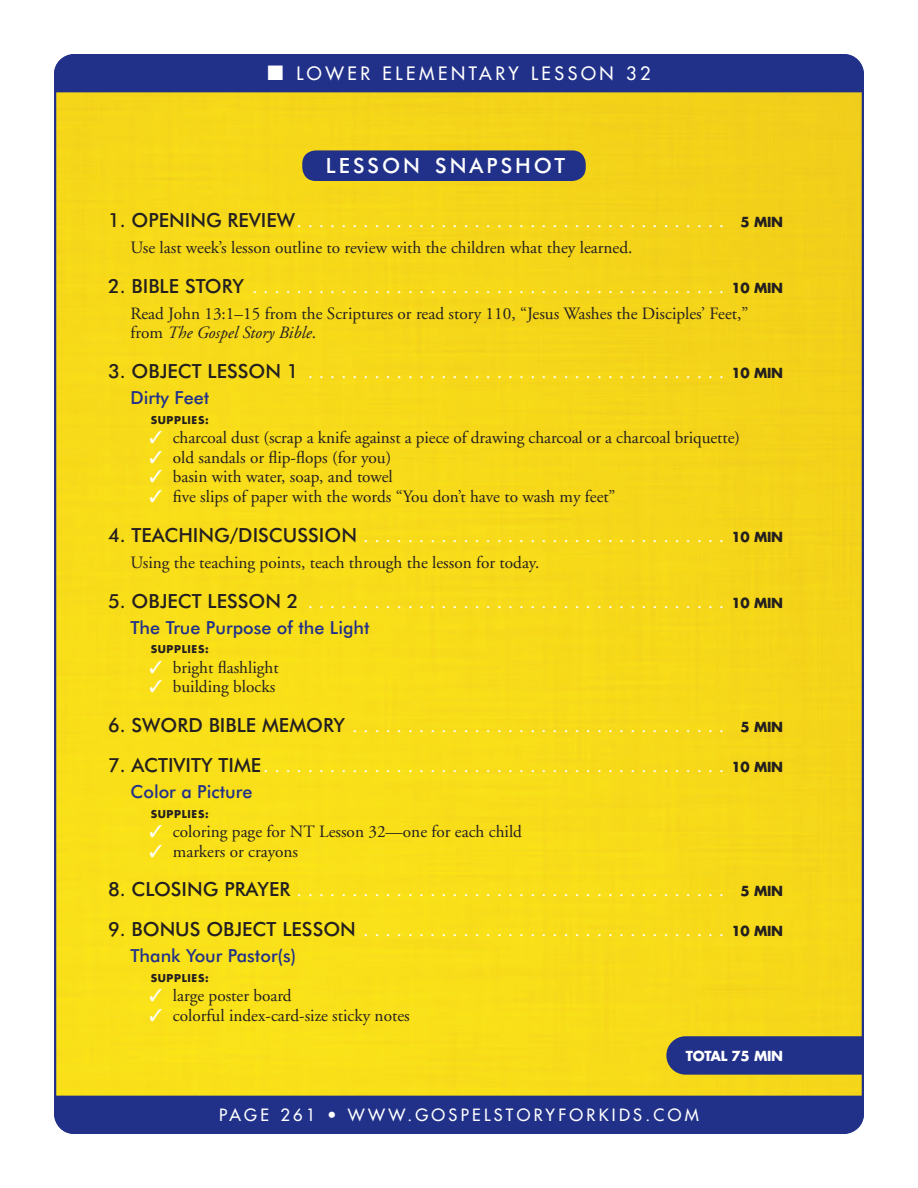
<style>
.page{position:relative;width:918px;height:1188px;background:#fff}
.page>*{position:absolute;margin:0;border:0;box-sizing:border-box;transform-origin:0 0}
.HEAD{font:500 21px "Futura BT";letter-spacing:.145em;color:#fff}
.LS_Subhead{font:19.5px "Adobe Garamond";color:#fff}
.LS_Subhead_2{font:500 18px "Futura BT";color:#213189}
.t1{font:18px "Futura";letter-spacing:.2em;color:#fff}
.LS_Copy{font:17.25px/19.5px "Adobe Garamond";color:#231f20}
.t2{font:16.5px "Futura";letter-spacing:.2em;color:#fff}
.LS_Total_Mins{font:700 13.5px "Futura";letter-spacing:-.02em;color:#fff}
.LS_Supply_List_Inden{font:700 10.5px "Futura";letter-spacing:.06em;color:#231f20}
.s1{font-family:"Futura BT";font-weight:500;color:#231f20}
.s2{font-family:"Futura";font-weight:700;font-size:13.5px;color:#231f20}
.s3{font-style:italic}
.s4{color:#fff}
</style>
<div class="page">
<img style="left:57px;top:92px;width:804px;height:1004px">
<div style="left:54px;top:54px;width:810px;height:38px;background:#213189"></div>
<div style="left:54px;top:1096px;width:810px;height:38px;background:#213189"></div>
<svg style="left:666px;top:1036px;width:198px;height:39px;background:#293784"></svg>
<div style="left:302px;top:150px;width:284px;height:31px;background:#213189;border-radius:14px"></div>
<p class="t1" style="left:267px;top:62px;width:385px">■ LOWER ELEMENTARY LESSON 32</p>
<p class="HEAD" style="left:326px;top:153px;width:241px">LESSON SNAPSHOT</p>
<p class="LS_Subhead" style="left:108px;top:210px;width:677px"><span class="s1">1. OPENING REVIEW</span>....................................... <span class="s2">5 MIN</span></p>
<p class="LS_Copy" style="left:130px;top:238px;width:504px">Use last week’s lesson outline to review with the children what they learned.</p>
<p class="LS_Subhead" style="left:108px;top:276px;width:677px"><span class="s1">2. BIBLE STORY</span> ........................................... <span class="s2">10 MIN</span></p>
<p class="LS_Copy" style="left:130px;top:304px;width:619px">Read John 13:1–15 from the Scriptures or read story 110, “Jesus Washes the Disciples’ Feet,” from <span class="s3">The Gospel Story Bible</span>.</p>
<p class="LS_Subhead" style="left:108px;top:362px;width:677px"><span class="s1">3. OBJECT LESSON 1</span> ...................................... <span class="s2">10 MIN</span></p>
<p class="LS_Subhead_2" style="left:130px;top:387px;width:80px">Dirty Feet</p>
<p class="LS_Supply_List_Inden" style="left:151px;top:413px;width:60px">SUPPLIES:</p>
<p class="LS_Copy" style="left:150px;top:429px;width:592px"><span class="s4">✓</span> charcoal dust (scrap a knife against a piece of drawing charcoal or a charcoal briquette)</p>
<p class="LS_Copy" style="left:150px;top:448px;width:243px"><span class="s4">✓</span> old sandals or flip-flops (for you)</p>
<p class="LS_Copy" style="left:150px;top:468px;width:245px"><span class="s4">✓</span> basin with water, soap, and towel</p>
<p class="LS_Copy" style="left:150px;top:487px;width:467px"><span class="s4">✓</span> five slips of paper with the words “You don’t have to wash my feet”</p>
<p class="LS_Subhead" style="left:108px;top:525px;width:677px"><span class="s1">4. TEACHING/DISCUSSION</span>................................. <span class="s2">10 MIN</span></p>
<p class="LS_Copy" style="left:130px;top:553px;width:410px">Using the teaching points, teach through the lesson for today.</p>
<p class="LS_Subhead" style="left:108px;top:591px;width:677px"><span class="s1">5. OBJECT LESSON 2</span> ...................................... <span class="s2">10 MIN</span></p>
<p class="LS_Subhead_2" style="left:130px;top:617px;width:241px">The True Purpose of the Light</p>
<p class="LS_Supply_List_Inden" style="left:151px;top:642px;width:60px">SUPPLIES:</p>
<p class="LS_Copy" style="left:150px;top:658px;width:131px"><span class="s4">✓</span> bright flashlight</p>
<p class="LS_Copy" style="left:150px;top:678px;width:127px"><span class="s4">✓</span> building blocks</p>
<p class="LS_Subhead" style="left:108px;top:716px;width:677px"><span class="s1">6. SWORD BIBLE MEMORY</span>.................................. <span class="s2">5 MIN</span></p>
<p class="LS_Subhead" style="left:108px;top:755px;width:677px"><span class="s1">7. ACTIVITY TIME</span>.......................................... <span class="s2">10 MIN</span></p>
<p class="LS_Subhead_2" style="left:130px;top:781px;width:123px">Color a Picture</p>
<p class="LS_Supply_List_Inden" style="left:151px;top:807px;width:60px">SUPPLIES:</p>
<p class="LS_Copy" style="left:150px;top:822px;width:374px"><span class="s4">✓</span> coloring page for NT Lesson 32—one for each child</p>
<p class="LS_Copy" style="left:150px;top:842px;width:150px"><span class="s4">✓</span> markers or crayons</p>
<p class="LS_Subhead" style="left:108px;top:880px;width:677px"><span class="s1">8. CLOSING PRAYER</span>....................................... <span class="s2">5 MIN</span></p>
<p class="LS_Subhead" style="left:108px;top:920px;width:677px"><span class="s1">9. BONUS OBJECT LESSON</span>................................. <span class="s2">10 MIN</span></p>
<p class="LS_Subhead_2" style="left:130px;top:945px;width:167px">Thank Your Pastor(s)</p>
<p class="LS_Supply_List_Inden" style="left:151px;top:971px;width:60px">SUPPLIES:</p>
<p class="LS_Copy" style="left:150px;top:987px;width:144px"><span class="s4">✓</span> large poster board</p>
<p class="LS_Copy" style="left:150px;top:1006px;width:262px"><span class="s4">✓</span> colorful index-card-size sticky notes</p>
<p class="LS_Total_Mins" style="left:686px;top:1047px;width:99px">TOTAL 75 MIN</p>
<p class="t2" style="left:219px;top:1105px;width:481px">PAGE 261 • WWW.GOSPELSTORYFORKIDS.COM</p>
</div>
